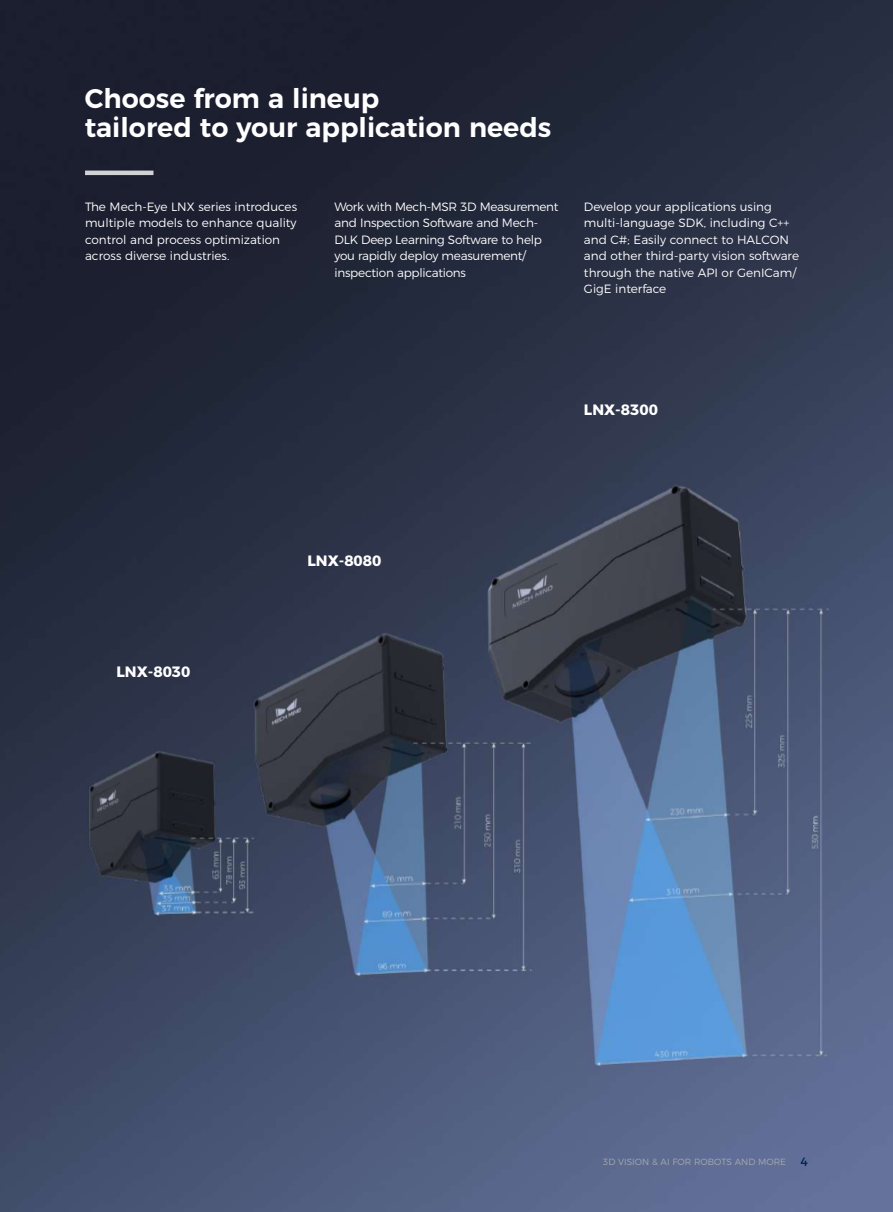
<style>
.page{position:relative;width:893px;height:1212px;background:#fff}
.page>*{position:absolute;margin:0;border:0;box-sizing:border-box;transform-origin:0 0}
.t1{font:600 27px/28.5px "Montserrat";color:#fff}
.t2{font:700 15px "Montserrat";color:#fff}
.t3{font:300 12px/16.5px "Montserrat";color:#fff}
.t4{font:300 12px/16.5px "Montserrat";letter-spacing:-.02em;color:#fff}
.t5{font:300 9px "Montserrat";color:#a8a9ad}
.s1{font-weight:400;font-size:12px;color:#002359}
</style>
<div class="page">
<img style="left:0;top:0;width:893px;height:1212px">
<hr style="left:85px;top:171px;width:68px;height:4px;background:#d1d2d4">
<h1 class="t1" style="left:85px;top:82px;width:468px">Choose from a lineup<br>tailored to your application needs</h1>
<p class="t3" style="left:85px;top:197px;width:214px">The Mech-Eye LNX series introduces multiple models to enhance quality control and process optimization across diverse industries.</p>
<p class="t4" style="left:334px;top:197px;width:225px">Work with Mech-MSR 3D Measurement and Inspection Software and Mech-<br>DLK Deep Learning Software to help you rapidly deploy measurement/ inspection applications</p>
<p class="t3" style="left:584px;top:197px;width:217px">Develop your applications using multi-language SDK, including C++ and C#; Easily connect to HALCON and other third-party vision software through the native API or GenICam/<br>GigE interface</p>
<p class="t2" style="left:117px;top:659px;width:75px">LNX-8030</p>
<p class="t2" style="left:307px;top:548px;width:75px">LNX-8080</p>
<p class="t2" style="left:584px;top:398px;width:75px">LNX-8300</p>
<p class="t5" style="left:603px;top:1155px;width:207px">3D VISION &amp; AI FOR ROBOTS AND MORE <span class="s1">4</span></p>
</div>
